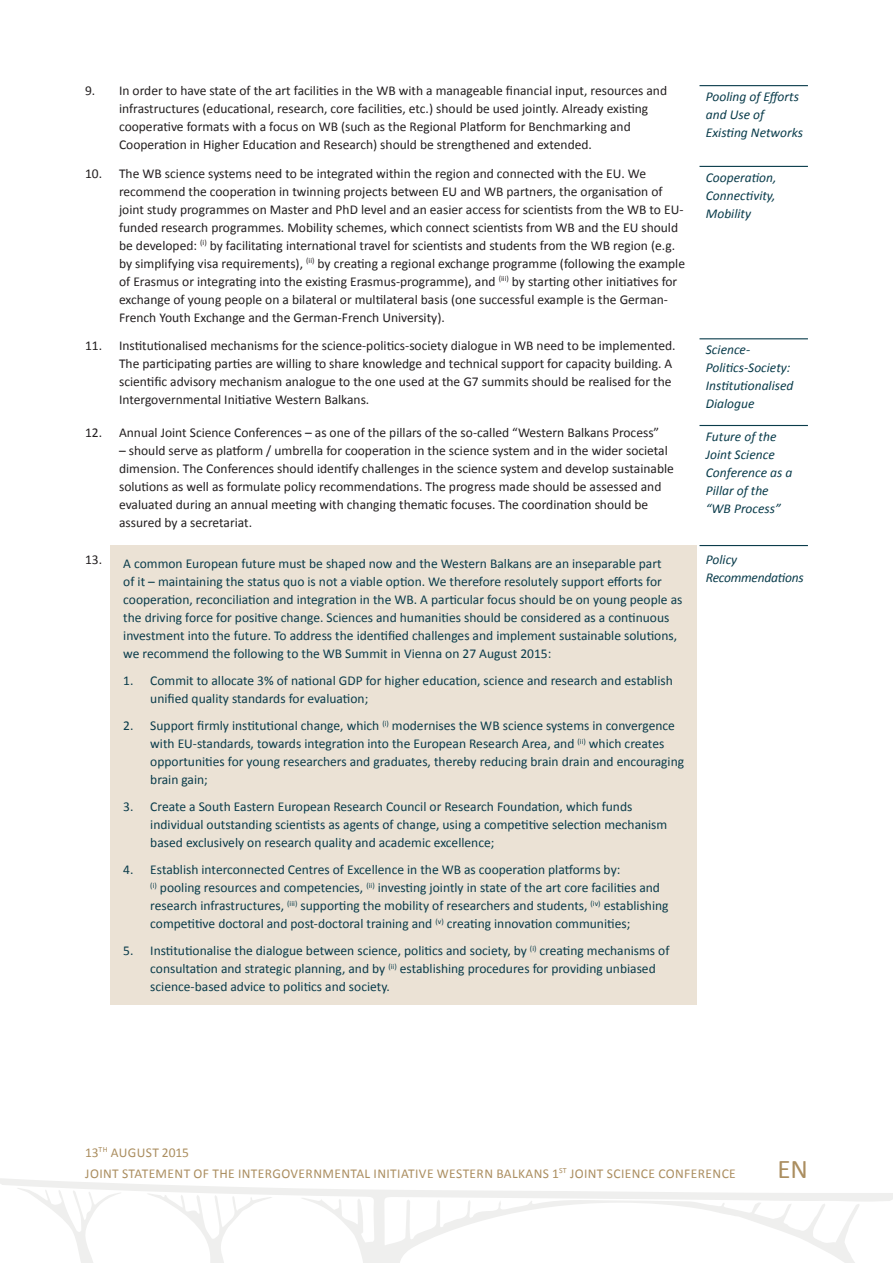
<style>
.page{position:relative;width:893px;height:1263px;background:#fff}
.page>*{position:absolute;margin:0;border:0;box-sizing:border-box;transform-origin:0 0}
.t1{font:27px "Calibri";color:#ab8e60}
.t2{font:13.5px/18px "Calibri";color:#231f20}
.t3{font:13.5px/18px "Calibri";color:#0a3c4b}
.t4{font:italic 13.5px/18px "Calibri";color:#0a3c4b}
.t5{font:13.5px/21px "Calibri";letter-spacing:.03em;color:#ab8e60}
.t6{font:italic 13.5px/18px "Calibri";letter-spacing:-.02em;color:#0a3c4b}
</style>
<div class="page">
<div style="left:111px;top:545px;width:586px;height:459px;background:#ebe2d5"></div>
<hr style="left:699px;top:85px;width:109px;height:1px;background:#0a3c4b">
<hr style="left:699px;top:166px;width:109px;height:1px;background:#0a3c4b">
<hr style="left:699px;top:338px;width:109px;height:1px;background:#0a3c4b">
<hr style="left:699px;top:425px;width:109px;height:1px;background:#0a3c4b">
<hr style="left:699px;top:545px;width:109px;height:1px;background:#0a3c4b">
<svg style="left:0;top:1178px;width:893px;height:85px"></svg>
<p class="t2" style="left:119px;top:82px;width:550px;text-indent:-34px">9. In order to have state of the art facilities in the WB with a manageable financial input, resources and infrastructures (educational, research, core facilities, etc.) should be used jointly. Already existing cooperative formats with a focus on WB (such as the Regional Platform for Benchmarking and Cooperation in Higher Education and Research) should be strengthened and extended.</p>
<p class="t4" style="left:706px;top:87px;width:99px">Pooling of Efforts and Use of<br>Existing Networks</p>
<p class="t2" style="left:119px;top:164px;width:568px;text-indent:-34px">10. The WB science systems need to be integrated within the region and connected with the EU. We recommend the cooperation in twinning projects between EU and WB partners, the organisation of joint study programmes on Master and PhD level and an easier access for scientists from the WB to EU&shy;funded research programmes. Mobility schemes, which connect scientists from WB and the EU should be developed: <sup>(i)</sup> by facilitating international travel for scientists and students from the WB region (e.g. by simplifying visa requirements), <sup>(ii)</sup> by creating a regional exchange programme (following the example of Erasmus or integrating into the existing Erasmus-programme), and <sup>(iii)</sup> by starting other initiatives for exchange of young people on a bilateral or multilateral basis (one successful example is the German-French Youth Exchange and the German-French University).</p>
<p class="t4" style="left:706px;top:168px;width:72px;text-align:justify">Cooperation, Connectivity, Mobility</p>
<p class="t2" style="left:119px;top:337px;width:558px;text-indent:-34px">11. Institutionalised mechanisms for the science-politics-society dialogue in WB need to be implemented.<br>The participating parties are willing to share knowledge and technical support for capacity building. A scientific advisory mechanism analogue to the one used at the G7 summits should be realised for the Intergovernmental Initiative Western Balkans.</p>
<p class="t4" style="left:706px;top:340px;width:89px">Science-<br>Politics-Society:<br>Institutionalised<br>Dialogue</p>
<p class="t2" style="left:85px;top:423px;width:576px">12. Annual Joint Science Conferences – as one of the pillars of the so-called “Western Balkans Process”</p>
<p class="t2" style="left:119px;top:441px;width:556px">– should serve as platform / umbrella for cooperation in the science system and in the wider societal dimension. The Conferences should identify challenges in the science system and develop sustainable solutions as well as formulate policy recommendations. The progress made should be assessed and evaluated during an annual meeting with changing thematic focuses. The coordination should be assured by a secretariat.</p>
<p class="t4" style="left:706px;top:427px;width:88px">Future of the<br>Joint Science<br>Conference as a<br>Pillar of the “WB Process”</p>
<p class="t3" style="left:123px;top:555px;width:561px;text-indent:-38px"><sup>13.</sup> A common European future must be shaped now and the Western Balkans are an inseparable part<br>of it – maintaining the status quo is not a viable option. We therefore resolutely support efforts for cooperation, reconciliation and integration in the WB. A particular focus should be on young people as the driving force for positive change. Sciences and humanities should be considered as a continuous investment into the future. To address the identified challenges and implement sustainable solutions, we recommend the following to the WB Summit in Vienna on 27 August 2015:</p>
<p class="t3" style="left:150px;top:672px;width:524px;text-indent:-27px">1. Commit to allocate 3% of national GDP for higher education, science and research and establish unified quality standards for evaluation;</p>
<p class="t3" style="left:150px;top:717px;width:535px;text-indent:-27px">2. Support firmly institutional change, which <sup>(i)</sup> modernises the WB science systems in convergence with EU-standards, towards integration into the European Research Area, and <sup>(ii)</sup> which creates opportunities for young researchers and graduates, thereby reducing brain drain and encouraging brain gain;</p>
<p class="t3" style="left:150px;top:798px;width:519px;text-indent:-27px">3. Create a South Eastern European Research Council or Research Foundation, which funds individual outstanding scientists as agents of change, using a competitive selection mechanism based exclusively on research quality and academic excellence;</p>
<p class="t3" style="left:150px;top:861px;width:520px;text-indent:-27px">4. Establish interconnected Centres of Excellence in the WB as cooperation platforms by:<br><sup>(i)</sup> pooling resources and competencies, <sup>(ii)</sup> investing jointly in state of the art core facilities and research infrastructures, <sup>(iii)</sup> supporting the mobility of researchers and students, <sup>(iv)</sup> establishing competitive doctoral and post-doctoral training and <sup>(v)</sup> creating innovation communities;</p>
<p class="t3" style="left:150px;top:942px;width:521px;text-indent:-27px">5. Institutionalise the dialogue between science, politics and society, by <sup>(i)</sup> creating mechanisms of consultation and strategic planning, and by <sup>(ii)</sup> establishing procedures for providing unbiased science-based advice to politics and society.</p>
<p class="t6" style="left:706px;top:550px;width:99px">Policy<br>Recommendations</p>
<p class="t5" style="left:85px;top:1142px;width:652px">13<sup>TH</sup> AUGUST 2015<br>JOINT STATEMENT OF THE INTERGOVERNMENTAL INITIATIVE WESTERN BALKANS 1<sup>ST</sup> JOINT SCIENCE CONFERENCE</p>
<h1 class="t1" style="left:777px;top:1152px;width:32px">EN</h1>
</div>
